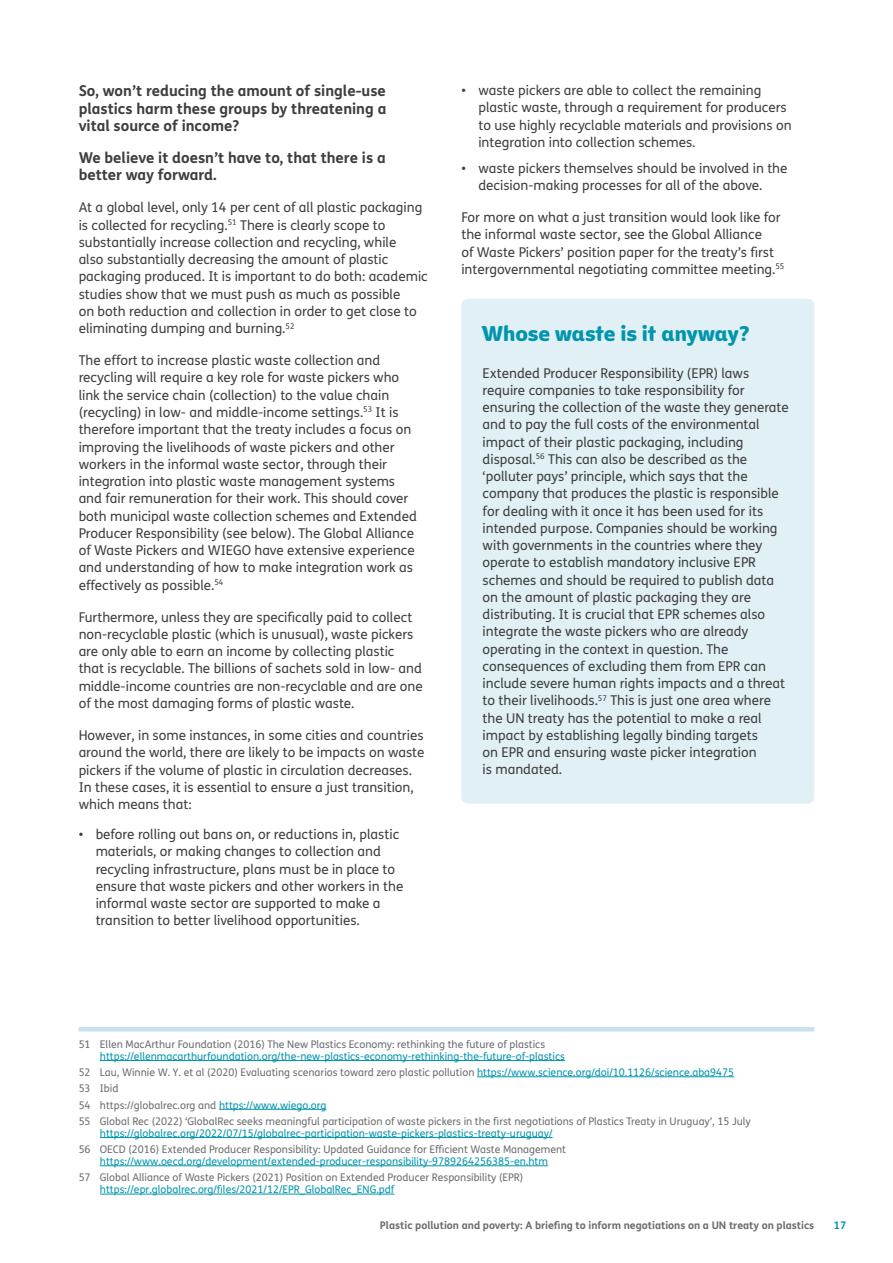
<style>
.page{position:relative;width:893px;height:1263px;background:#fff}
.page>*{position:absolute;margin:0;border:0;box-sizing:border-box;transform-origin:0 0}
.t1{font:20.25px "Tearfund Sans";color:#0095ae}
.t2{font:700 15px/17.2px "FS Me";color:#3e3e3f;text-align:justify}
.t3{font:13.5px/17.2px "FS Me";color:#3e3e3f}
.t4{font:10.5px/16.2px "FS Me";color:#6c6d70}
.t5{font:10.5px "FS Me";color:#0095ae}
.t6{font:700 10.5px "FS Me";color:#6c6d70}
.t7{font:700 10.5px "FS Me";color:#0095ae}
.s1{color:#0095ae}
</style>
<div class="page">
<div style="left:461px;top:299px;width:353px;height:505px;background:#e1f0f4;border-radius:6px"></div>
<hr style="left:100px;top:1060px;width:465px;height:1px;background:#0095ae">
<hr style="left:477px;top:1076px;width:257px;height:1px;background:#0095ae">
<hr style="left:219px;top:1109px;width:107px;height:1px;background:#0095ae">
<hr style="left:100px;top:1137px;width:453px;height:1px;background:#0095ae">
<hr style="left:100px;top:1165px;width:448px;height:1px;background:#0095ae">
<hr style="left:100px;top:1194px;width:294px;height:1px;background:#0095ae">
<hr style="left:79px;top:1027px;width:735px;height:4px;background:#c6e2ea">
<p class="t2" style="left:79px;top:82px;width:309px">So, won’t reducing the amount of single-use plastics harm these groups by threatening a vital source of income?</p>
<p class="t2" style="left:79px;top:148px;width:308px">We believe it doesn’t have to, that there is a better way forward.</p>
<p class="t3" style="left:79px;top:199px;width:351px">At a global level, only 14 per cent of all plastic packaging is collected for recycling.<sup>51</sup> There is clearly scope to substantially increase collection and recycling, while<br>also substantially decreasing the amount of plastic packaging produced. It is important to do both: academic studies show that we must push as much as possible<br>on both reduction and collection in order to get close to eliminating dumping and burning.<sup>52</sup></p>
<p class="t3" style="left:79px;top:352px;width:340px">The effort to increase plastic waste collection and recycling will require a key role for waste pickers who link the service chain (collection) to the value chain (recycling) in low- and middle-income settings.<sup>53</sup> It is therefore important that the treaty includes a focus on improving the livelihoods of waste pickers and other workers in the informal waste sector, through their integration into plastic waste management systems and fair remuneration for their work. This should cover both municipal waste collection schemes and Extended Producer Responsibility (see below). The Global Alliance of Waste Pickers and WIEGO have extensive experience and understanding of how to make integration work as effectively as possible.<sup>54</sup></p>
<p class="t3" style="left:79px;top:608px;width:346px">Furthermore, unless they are specifically paid to collect non-recyclable plastic (which is unusual), waste pickers are only able to earn an income by collecting plastic that is recyclable. The billions of sachets sold in low- and middle-income countries are non-recyclable and are one of the most damaging forms of plastic waste.</p>
<p class="t3" style="left:79px;top:726px;width:347px">However, in some instances, in some cities and countries around the world, there are likely to be impacts on waste pickers if the volume of plastic in circulation decreases.<br>In these cases, it is essential to ensure a just transition, which means that:</p>
<p class="t3" style="left:96px;top:825px;width:309px;text-indent:-17px">• before rolling out bans on, or reductions in, plastic materials, or making changes to collection and recycling infrastructure, plans must be in place to ensure that waste pickers and other workers in the informal waste sector are supported to make a transition to better livelihood opportunities.</p>
<p class="t3" style="left:478px;top:82px;width:315px;text-indent:-17px">• waste pickers are able to collect the remaining plastic waste, through a requirement for producers to use highly recyclable materials and provisions on integration into collection schemes.</p>
<p class="t3" style="left:461px;top:159px;width:328px;text-align:center">• waste pickers themselves should be involved in the decision-making processes for all of the above.</p>
<p class="t3" style="left:461px;top:208px;width:325px">For more on what a just transition would look like for the informal waste sector, see the Global Alliance<br>of Waste Pickers’ position paper for the treaty’s first intergovernmental negotiating committee meeting.<sup>55</sup></p>
<h1 class="t1" style="left:483px;top:315px;width:268px">Whose waste is it anyway?</h1>
<p class="t3" style="left:483px;top:364px;width:308px">Extended Producer Responsibility (EPR) laws require companies to take responsibility for ensuring the collection of the waste they generate and to pay the full costs of the environmental impact of their plastic packaging, including disposal.<sup>56</sup> This can also be described as the ‘polluter pays’ principle, which says that the company that produces the plastic is responsible for dealing with it once it has been used for its intended purpose. Companies should be working with governments in the countries where they operate to establish mandatory inclusive EPR schemes and should be required to publish data on the amount of plastic packaging they are distributing. It is crucial that EPR schemes also integrate the waste pickers who are already operating in the context in question. The consequences of excluding them from EPR can include severe human rights impacts and a threat to their livelihoods.<sup>57</sup> This is just one area where the UN treaty has the potential to make a real impact by establishing legally binding targets<br>on EPR and ensuring waste picker integration<br>is mandated.</p>
<p class="t4" style="left:79px;top:1036px;width:468px">51 Ellen MacArthur Foundation (2016) The New Plastics Economy: rethinking the future of plastics</p>
<p class="t4" style="left:79px;top:1048px;width:674px;text-indent:21px"><span class="s1">https://ellenmacarthurfoundation.org/the-new-plastics-economy-rethinking-the-future-of-plastics<br></span>52 Lau, Winnie W. Y. et al (2020) Evaluating scenarios toward zero plastic pollution <span class="s1">https://www.science.org/doi/10.1126/science.aba9475<br></span>53 Ibid<br>54 https://globalrec.org and <span class="s1">https://www.wiego.org<br></span>55 Global Rec (2022) ‘GlobalRec seeks meaningful participation of waste pickers in the first negotiations of Plastics Treaty in Uruguay’, 15 July</p>
<p class="t5" style="left:100px;top:1126px;width:454px">https://globalrec.org/2022/07/15/globalrec-participation-waste-pickers-plastics-treaty-uruguay/</p>
<p class="t4" style="left:79px;top:1141px;width:489px">56 OECD (2016) Extended Producer Responsibility: Updated Guidance for Efficient Waste Management</p>
<p class="t5" style="left:100px;top:1154px;width:450px">https://www.oecd.org/development/extended-producer-responsibility-9789264256385-en.htm</p>
<p class="t4" style="left:79px;top:1169px;width:446px">57 Global Alliance of Waste Pickers (2021) Position on Extended Producer Responsibility (EPR)</p>
<p class="t5" style="left:100px;top:1182px;width:296px">https://epr.globalrec.org/files/2021/12/EPR_GlobalRec_ENG.pdf</p>
<p class="t6" style="left:380px;top:1217px;width:436px">Plastic pollution and poverty: A briefing to inform negotiations on a UN treaty on plastics</p>
<p class="t7" style="left:834px;top:1217px;width:14px">17</p>
</div>
